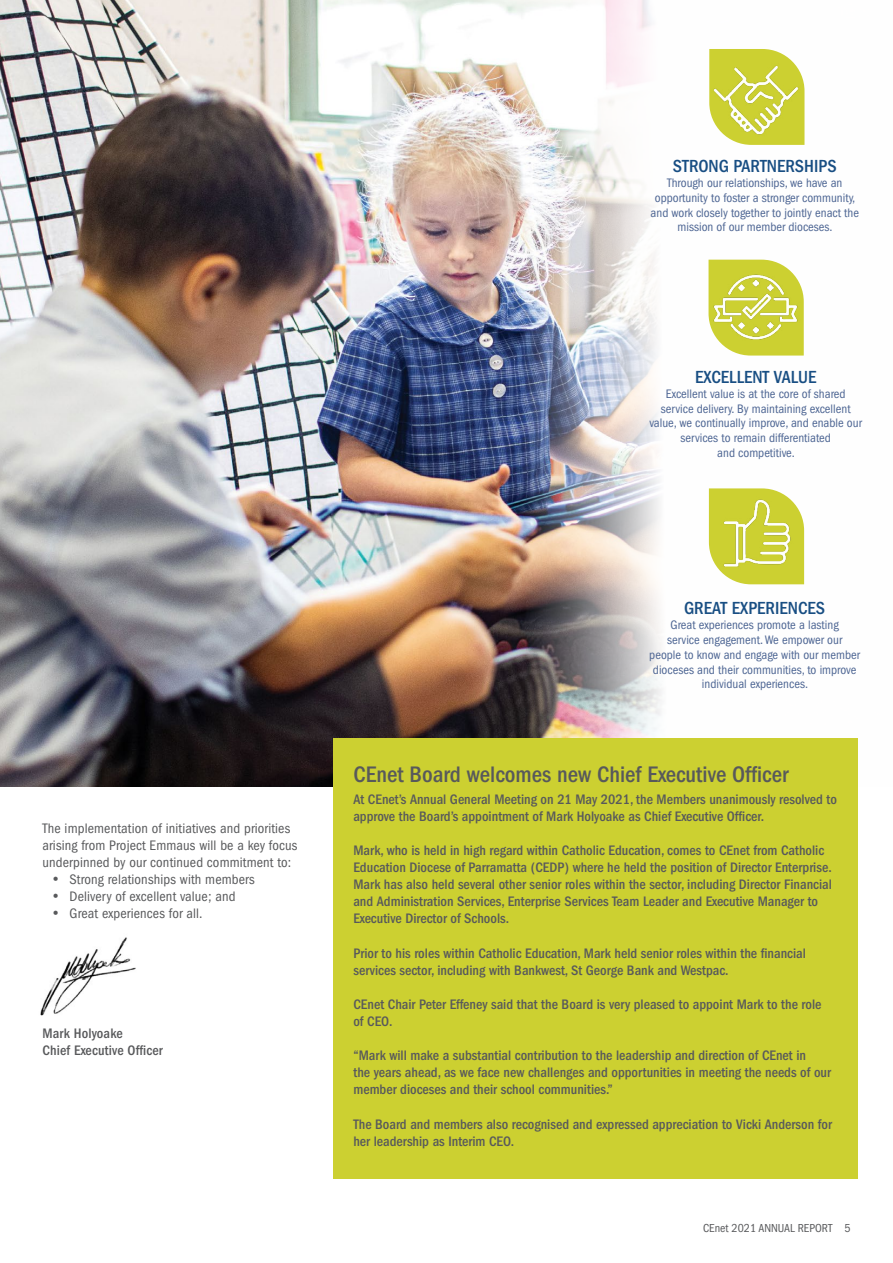
<style>
.page{position:relative;width:893px;height:1263px;background:#fff}
.page>*{position:absolute;margin:0;border:0;box-sizing:border-box;transform-origin:0 0}
.t1{font:500 condensed 23.25px "Franklin Gothic LT";color:#58595b}
.t2{font:500 condensed 18.15px "Franklin Gothic LT";color:#184e83}
.t3{font:500 condensed 14.25px/17.1px "Franklin Gothic LT";color:#58595b}
.t4{font:condensed 14.25px/17.1px "Franklin Gothic LT";letter-spacing:.01em;color:#58595b}
.t5{font:condensed 12.75px/14.7px "Franklin Gothic LT";color:#4d6593;text-align:center}
.t6{font:condensed 12px "Franklin Gothic LT";color:#58595b}
</style>
<div class="page">
<img style="left:0;top:0;width:805px;height:786px">
<img style="left:40px;top:937px;width:96px;height:79px">
<svg style="left:709px;top:49px;width:95px;height:96px"></svg>
<img style="left:711px;top:55px;width:91px;height:91px">
<svg style="left:709px;top:488px;width:95px;height:96px"></svg>
<img style="left:712px;top:488px;width:91px;height:90px">
<svg style="left:708px;top:260px;width:96px;height:96px"></svg>
<img style="left:710px;top:264px;width:91px;height:88px">
<div style="left:333px;top:738px;width:525px;height:441px;background:#ccd031"></div>
<p class="t2" style="left:673px;top:156px;width:165px">STRONG PARTNERSHIPS</p>
<p class="t5" style="left:651px;top:175px;width:210px">Through our relationships, we have an opportunity to foster a stronger community, and work closely together to jointly enact the mission of our member dioceses.</p>
<p class="t2" style="left:695px;top:367px;width:123px">EXCELLENT VALUE</p>
<p class="t5" style="left:650px;top:386px;width:214px">Excellent value is at the core of shared service delivery. By maintaining excellent value, we continually improve, and enable our services to remain differentiated<br>and competitive.</p>
<p class="t4" style="left:43px;top:819px;width:256px">The implementation of initiatives and priorities arising from Project Emmaus will be a key focus underpinned by our continued commitment to:</p>
<p class="t4" style="left:53px;top:871px;width:204px">• Strong relationships with members</p>
<p class="t4" style="left:53px;top:888px;width:185px">• Delivery of excellent value; and</p>
<p class="t4" style="left:53px;top:905px;width:152px">• Great experiences for all.</p>
<p class="t3" style="left:43px;top:1025px;width:122px">Mark Holyoake<br>Chief Executive Officer</p>
<p class="t2" style="left:684px;top:598px;width:143px">GREAT EXPERIENCES</p>
<p class="t5" style="left:649px;top:618px;width:212px">Great experiences promote a lasting<br>service engagement. We empower our<br>people to know and engage with our member dioceses and their communities, to improve individual experiences.</p>
<h1 class="t1" style="left:353px;top:761px;width:436px">CEnet Board welcomes new Chief Executive Officer</h1>
<p class="t3" style="left:353px;top:790px;width:485px">At CEnet’s Annual General Meeting on 21 May 2021, the Members unanimously resolved to approve the Board’s appointment of Mark Holyoake as Chief Executive Officer.</p>
<p class="t3" style="left:353px;top:842px;width:480px">Mark, who is held in high regard within Catholic Education, comes to CEnet from Catholic Education Diocese of Parramatta (CEDP) where he held the position of Director Enterprise.<br>Mark has also held several other senior roles within the sector, including Director Financial and Administration Services, Enterprise Services Team Leader and Executive Manager to Executive Director of Schools.</p>
<p class="t3" style="left:353px;top:944px;width:454px">Prior to his roles within Catholic Education, Mark held senior roles within the financial services sector, including with Bankwest, St George Bank and Westpac.</p>
<p class="t3" style="left:353px;top:996px;width:470px">CEnet Chair Peter Effeney said that the Board is very pleased to appoint Mark to the role of CEO.</p>
<p class="t3" style="left:353px;top:1047px;width:479px">“Mark will make a substantial contribution to the leadership and direction of CEnet in<br>the years ahead, as we face new challenges and opportunities in meeting the needs of our member dioceses and their school communities.”</p>
<p class="t3" style="left:353px;top:1115px;width:480px">The Board and members also recognised and expressed appreciation to Vicki Anderson for her leadership as Interim CEO.</p>
<p class="t6" style="left:703px;top:1221px;width:149px">CEnet 2021 ANNUAL REPORT 5</p>
</div>
